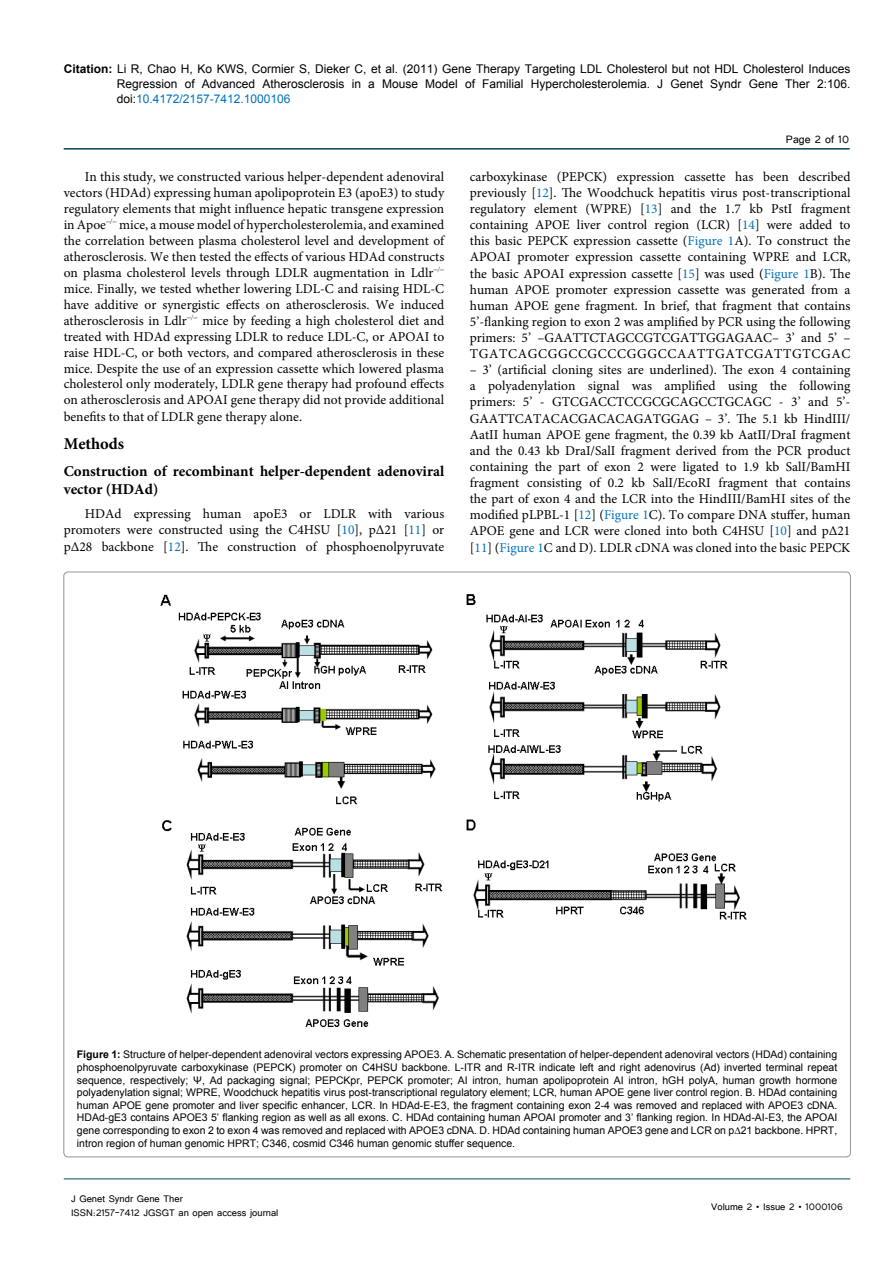
<style>
.page{position:relative;width:893px;height:1263px;background:#fff}
.page>*{position:absolute;margin:0;border:0;box-sizing:border-box;transform-origin:0 0}
.t1{font:700 16.5px "Minion Pro";color:#000}
.t2{font:700 15px/18px "Minion Pro";color:#000}
.t3{font:13.5px/16px "Minion Pro";color:#000;text-align:justify}
.t4{font:13.5px "Tunga";color:#000}
.t5{font:12px/15px "Arial";color:#000;text-align:justify}
.t6{font:12px "Tunga";color:#000}
.t7{font:10.5px/12.6px "Arial";color:#000;text-align:justify}
.s1{font-weight:700}
.s2{color:#0072bc}
</style>
<div class="page">
<hr style="left:64px;top:148px;width:786px;height:2px;background:#00455b">
<hr style="left:64px;top:1179px;width:786px;height:1px;background:#00455b">
<img style="left:160px;top:594px;width:587px;height:433px">
<p class="t5" style="left:117px;top:61px;width:735px;text-indent:-53px"><span class="s1">Citation:</span> Li R, Chao H, Ko KWS, Cormier S, Dieker C, et al. (2011) Gene Therapy Targeting LDL Cholesterol but not HDL Cholesterol Induces Regression of Advanced Atherosclerosis in a Mouse Model of Familial Hypercholesterolemia. J Genet Syndr Gene Ther 2:106. doi:<span class="s2">10.4172/2157-7412.1000106</span></p>
<p class="t4" style="left:786px;top:131px;width:65px">Page 2 of 10</p>
<p class="t3" style="left:64px;top:169px;width:382px;text-indent:21px">In this study, we constructed various helper-dependent adenoviral vectors (HDAd) expressing human apolipoprotein E3 (apoE3) to study regulatory elements that might influence hepatic transgene expression in Apoe− − mice, a mouse model of hypercholesterolemia, and examined the correlation between plasma cholesterol level and development of atherosclerosis. We then tested the effects of various HDAd constructs on plasma cholesterol levels through LDLR augmentation in Ldlr− − mice. Finally, we tested whether lowering LDL-C and raising HDL-C have additive or synergistic effects on atherosclerosis. We induced atherosclerosis in Ldlr− − mice by feeding a high cholesterol diet and treated with HDAd expressing LDLR to reduce LDL-C, or APOAI to raise HDL-C, or both vectors, and compared atherosclerosis in these mice. Despite the use of an expression cassette which lowered plasma cholesterol only moderately, LDLR gene therapy had profound effects on atherosclerosis and APOAI gene therapy did not provide additional benefits to that of LDLR gene therapy alone.</p>
<p class="t1" style="left:64px;top:432px;width:62px">Methods</p>
<p class="t2" style="left:64px;top:461px;width:382px">Construction of recombinant helper-dependent adenoviral vector (HDAd)</p>
<p class="t3" style="left:64px;top:506px;width:382px;text-indent:21px">HDAd expressing human apoE3 or LDLR with various promoters were constructed using the C4HSU [<span class="s2">10</span>], p∆21 [<span class="s2">11</span>] or p∆28 backbone [<span class="s2">12</span>]. The construction of phosphoenolpyruvate</p>
<p class="t3" style="left:470px;top:169px;width:382px">carboxykinase (PEPCK) expression cassette has been described previously [<span class="s2">12</span>]. The Woodchuck hepatitis virus post-transcriptional regulatory element (WPRE) [<span class="s2">13</span>] and the 1.7 kb PstI fragment containing APOE liver control region (LCR) [<span class="s2">14</span>] were added to this basic PEPCK expression cassette (<span class="s2">Figure 1</span>A). To construct the APOAI promoter expression cassette containing WPRE and LCR, the basic APOAI expression cassette [<span class="s2">15</span>] was used (<span class="s2">Figure 1</span>B). The human APOE promoter expression cassette was generated from a human APOE gene fragment. In brief, that fragment that contains 5’-flanking region to exon 2 was amplified by PCR using the following primers: 5’ –GAATTCTAGCCGTCGATTGGAGAAC– 3’ and 5’ – TGATCAGCGGCCGCCCGGGCCAATTGATCGATTGTCGAC</p>
<p class="t3" style="left:470px;top:362px;width:382px">– 3’ (artificial cloning sites are underlined). The exon 4 containing a polyadenylation signal was amplified using the following primers: 5’ - GTCGACCTCCGCGCAGCCTGCAGC - 3’ and 5’- GAATTCATACACGACACAGATGGAG – 3’. The 5.1 kb HindIII/ AatII human APOE gene fragment, the 0.39 kb AatII/DraI fragment and the 0.43 kb DraI/SalI fragment derived from the PCR product containing the part of exon 2 were ligated to 1.9 kb SalI/BamHI fragment consisting of 0.2 kb SalI/EcoRI fragment that contains the part of exon 4 and the LCR into the HindIII/BamHI sites of the modified pLPBL-1 [<span class="s2">12</span>] (<span class="s2">Figure 1</span>C). To compare DNA stuffer, human APOE gene and LCR were cloned into both C4HSU [<span class="s2">10</span>] and p∆21 [<span class="s2">11</span>] (<span class="s2">Figure 1</span>C and D). LDLR cDNA was cloned into the basic PEPCK</p>
<p class="t7" style="left:77px;top:1048px;width:762px"><span class="s1">Figure 1:</span> Structure of helper-dependent adenoviral vectors expressing APOE3. A. Schematic presentation of helper-dependent adenoviral vectors (HDAd) containing phosphoenolpyruvate carboxykinase (PEPCK) promoter on C4HSU backbone. L-ITR and R-ITR indicate left and right adenovirus (Ad) inverted terminal repeat sequence, respectively; Ψ, Ad packaging signal; PEPCKpr, PEPCK promoter; AI intron, human apolipoprotein AI intron, hGH polyA, human growth hormone polyadenylation signal; WPRE, Woodchuck hepatitis virus post-transcriptional regulatory element; LCR, human APOE gene liver control region. B. HDAd containing human APOE gene promoter and liver specific enhancer, LCR. In HDAd-E-E3, the fragment containing exon 2-4 was removed and replaced with APOE3 cDNA.<br>HDAd-gE3 contains APOE3 5’ flanking region as well as all exons. C. HDAd containing human APOAI promoter and 3’ flanking region. In HDAd-AI-E3, the APOAI gene corresponding to exon 2 to exon 4 was removed and replaced with APOE3 cDNA. D. HDAd containing human APOE3 gene and LCR on p∆21 backbone. HPRT, intron region of human genomic HPRT; C346, cosmid C346 human genomic stuffer sequence.</p>
<p class="t6" style="left:71px;top:1190px;width:113px">J Genet Syndr Gene Ther</p>
<p class="t6" style="left:71px;top:1205px;width:209px">ISSN:2157-7412 JGSGT an open access journal</p>
<p class="t6" style="left:711px;top:1199px;width:133px">Volume 2 • Issue 2 • 1000106</p>
</div>
